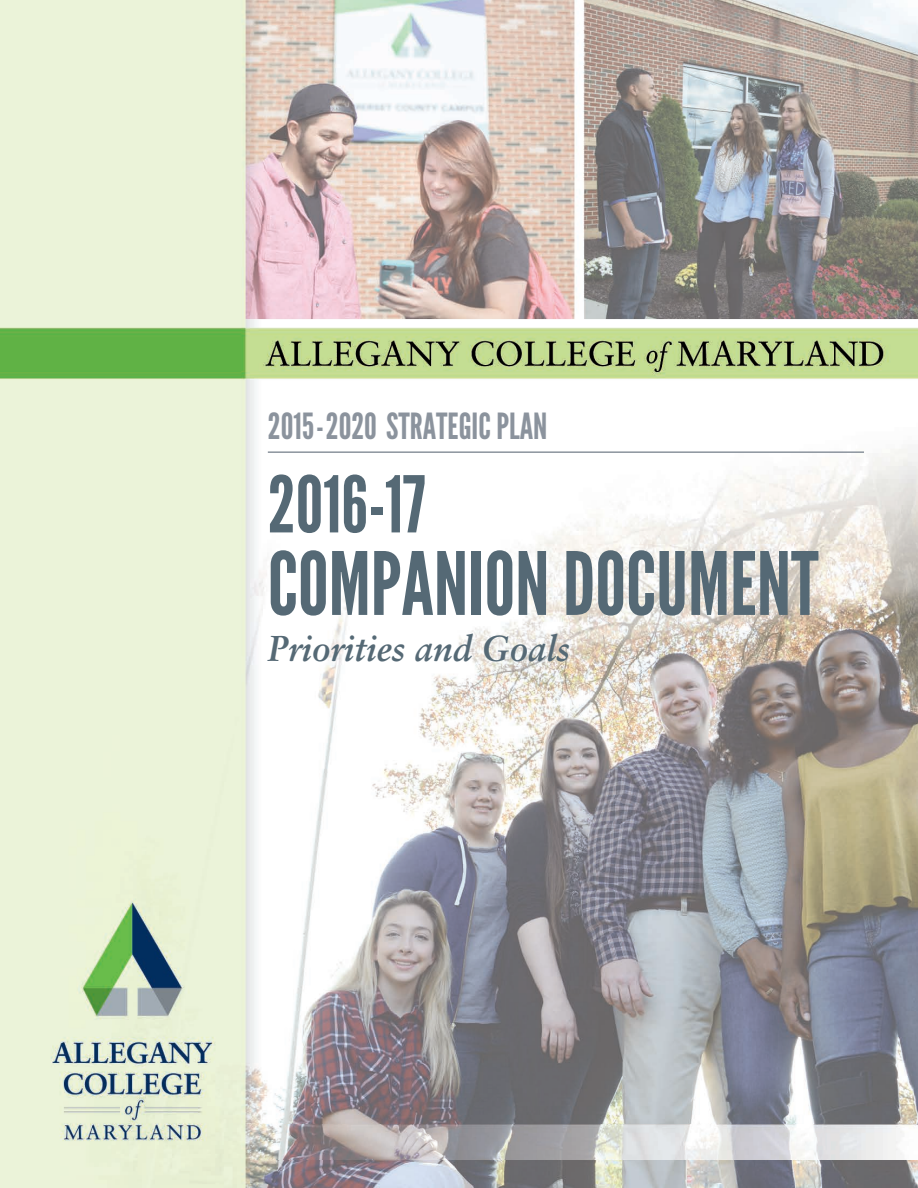
<style>
.page{position:relative;width:918px;height:1188px;background:#fff}
.page>*{position:absolute;margin:0;border:0;box-sizing:border-box;transform-origin:0 0}
.t1{font:87px "League Gothic";color:#556975}
.t2{font:78px "League Gothic";color:#556975}
.t3{font:36px "League Gothic";color:#8b939d}
.t4{font:italic 700 36px "Sabon LT Std";color:#556975;scale:.95 1}
</style>
<div class="page">
<img style="left:0;top:0;width:918px;height:1188px">
<hr style="left:268px;top:451px;width:596px;height:2px;background:#8b939d">
<img style="left:261px;top:1124px;width:657px;height:36px">
<p class="t3" style="left:268px;top:406px;width:281px">2015-2020 STRATEGIC PLAN</p>
<p class="t2" style="left:268px;top:460px;width:159px">201 -17</p>
<p class="t1" style="left:268px;top:534px;width:552px">COMPANION DOCUMENT</p>
<p class="t4" style="left:268px;top:634px;width:320px">Priorities and Goa s</p>
</div>
